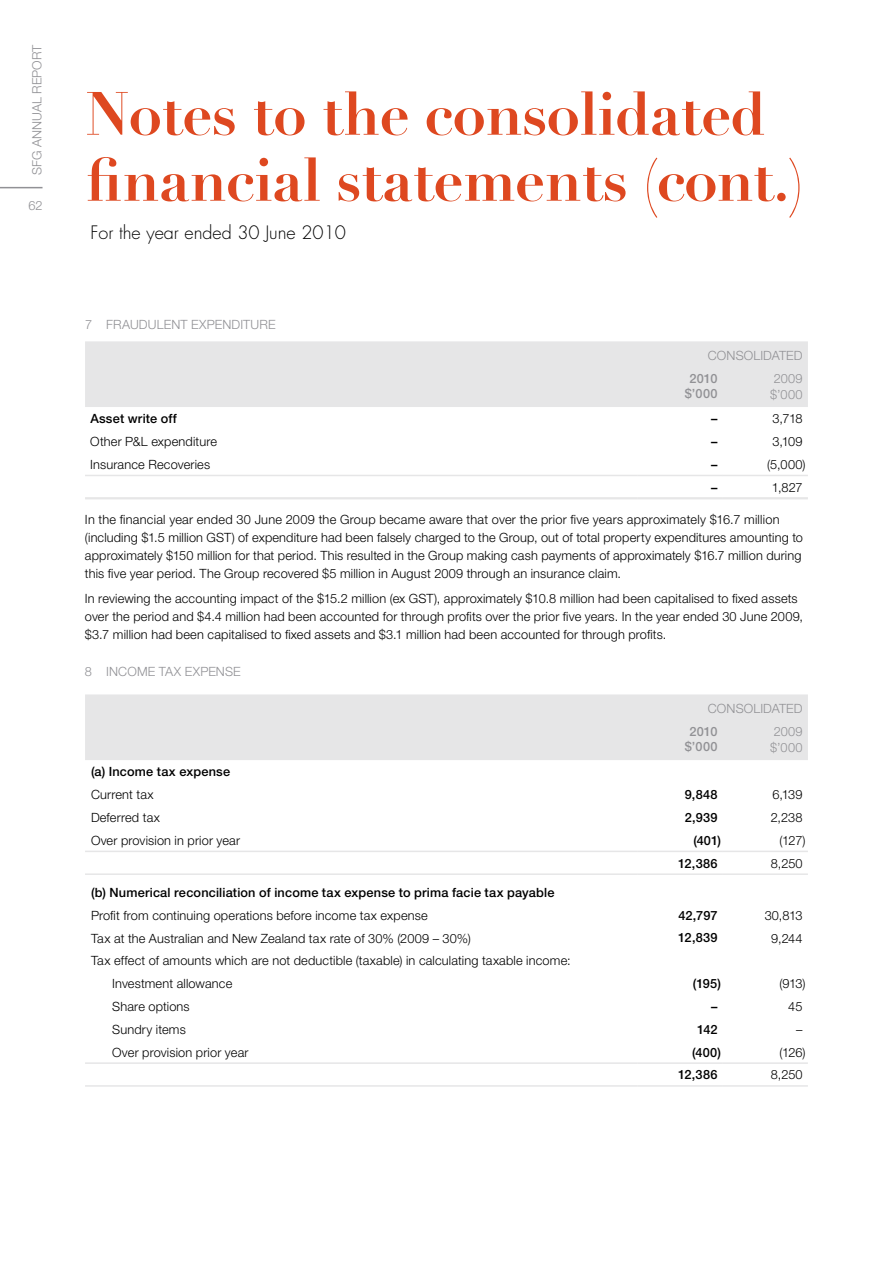
<style>
.page{position:relative;width:893px;height:1263px;background:#fff}
.page>*{position:absolute;margin:0;border:0;box-sizing:border-box;transform-origin:0 0}
.t1{font:700 60px/66px "Didot";letter-spacing:-.015em;color:#de4820}
.t2{font:300 18px "Futura";color:#000}
.t3{font:300 12.75px/18px "Helvetica Neue";letter-spacing:.01em;color:#000}
.t4{font:500 12.75px/23px "Helvetica Neue";letter-spacing:.015em;color:#000}
.t5{font:300 12.75px/15.8px "Helvetica Neue";letter-spacing:.01em;color:#919195}
.t6{font:500 12.75px/15.8px "Helvetica Neue";letter-spacing:.015em;color:#919195;text-align:center}
.s1{font-weight:300}
</style>
<div class="page">
<div style="left:85px;top:341px;width:723px;height:66px;background:#e6e6e7"></div>
<hr style="left:85px;top:475px;width:553px;height:1px;background:#e6e6e7">
<hr style="left:638px;top:475px;width:85px;height:1px;background:#e6e6e7">
<hr style="left:723px;top:475px;width:85px;height:1px;background:#e6e6e7">
<hr style="left:85px;top:497px;width:553px;height:2px;background:#e6e6e7">
<hr style="left:638px;top:497px;width:85px;height:2px;background:#e6e6e7">
<hr style="left:723px;top:497px;width:85px;height:2px;background:#e6e6e7">
<div style="left:85px;top:694px;width:723px;height:66px;background:#e6e6e7"></div>
<hr style="left:85px;top:851px;width:553px;height:1px;background:#e6e6e7">
<hr style="left:638px;top:851px;width:85px;height:1px;background:#e6e6e7">
<hr style="left:723px;top:851px;width:85px;height:1px;background:#e6e6e7">
<hr style="left:85px;top:873px;width:553px;height:2px;background:#e6e6e7">
<hr style="left:638px;top:873px;width:85px;height:2px;background:#e6e6e7">
<hr style="left:723px;top:873px;width:85px;height:2px;background:#e6e6e7">
<hr style="left:85px;top:1062px;width:553px;height:2px;background:#e6e6e7">
<hr style="left:638px;top:1062px;width:85px;height:2px;background:#e6e6e7">
<hr style="left:723px;top:1062px;width:85px;height:2px;background:#e6e6e7">
<hr style="left:85px;top:1085px;width:553px;height:2px;background:#e6e6e7">
<hr style="left:638px;top:1085px;width:85px;height:2px;background:#e6e6e7">
<hr style="left:723px;top:1085px;width:85px;height:2px;background:#e6e6e7">
<hr style="left:0;top:187px;width:43px;height:1px;background:#919195">
<p class="t5" style="left:29px;top:175px;width:132px;rotate:-90deg">SFG Annual Report</p>
<p class="t5" style="left:28px;top:198px;width:16px">62</p>
<p class="t1" style="left:85px;top:81px;width:720px">Notes to the consolidated financial statements (cont.)</p>
<p class="t2" style="left:91px;top:221px;width:257px">For the year ended 30 June 2010</p>
<p class="t5" style="left:85px;top:316px;width:192px">7 Fraudulent Expenditure</p>
<p class="t5" style="left:643px;top:347px;width:29px">Co</p>
<p class="t5" style="left:727px;top:347px;width:78px">nso lidated</p>
<p class="t6" style="left:685px;top:370px;width:34px">2010 $’000</p>
<p class="t5" style="left:770px;top:370px;width:34px">2009 $’000</p>
<p class="t4" style="left:90px;top:407px;width:88px">Asset write off</p>
<p class="t4" style="left:711px;top:407px;width:8px">–</p>
<p class="t3" style="left:773px;top:410px;width:31px">3,718</p>
<p class="t3" style="left:90px;top:432px;width:128px">Other P&amp;L expenditure</p>
<p class="t4" style="left:711px;top:430px;width:8px">–</p>
<p class="t3" style="left:772px;top:432px;width:32px">3,109</p>
<p class="t3" style="left:90px;top:455px;width:121px">Insurance Recoveries</p>
<p class="t4" style="left:711px;top:453px;width:8px">–</p>
<p class="t3" style="left:767px;top:455px;width:40px">(5,000)</p>
<p class="t4" style="left:711px;top:476px;width:8px">–</p>
<p class="t3" style="left:772px;top:478px;width:32px">1,827</p>
<p class="t3" style="left:85px;top:510px;width:696px">In the financial year ended 30 June 2009 the Group became aware that over the prior five years approximately $16.7 million (including $1.5 million GST</p>
<p class="t3" style="left:85px;top:528px;width:719px;text-align:justify;text-indent:147px">) of expenditure had been falsely charged to the Group, out of total property expenditures amounting to approximately $150 million for that period. This resulted in the Group making cash payments of approximately $16.7 million during this five year period. The Group recovered $5 million in August 2009 through an insurance claim.</p>
<p class="t3" style="left:85px;top:589px;width:334px">In reviewing the accounting impact of the $15.2 million (ex GST</p>
<p class="t3" style="left:85px;top:589px;width:720px;text-indent:349px">), approximately $10.8 million had been capitalised to fixed assets over the period and $4.4 million had been accounted for through profits over the prior five years. In the year ended 30 June 2009, $3.7 million had been capitalised to fixed assets and $3.1 million had been accounted for through profits.</p>
<p class="t5" style="left:85px;top:663px;width:157px">8 I ncome tax expense</p>
<p class="t5" style="left:643px;top:700px;width:29px">Co</p>
<p class="t5" style="left:727px;top:700px;width:78px">nso lidated</p>
<p class="t6" style="left:685px;top:723px;width:34px">2010 $’000</p>
<p class="t5" style="left:770px;top:723px;width:34px">2009 $’000</p>
<p class="t4" style="left:91px;top:760px;width:141px">(a) Income tax expense<br><span class="s1">Current tax</span></p>
<p class="t4" style="left:685px;top:783px;width:34px">9,848</p>
<p class="t3" style="left:773px;top:785px;width:31px">6,139</p>
<p class="t3" style="left:91px;top:808px;width:70px">Deferred tax</p>
<p class="t4" style="left:685px;top:806px;width:34px">2,939</p>
<p class="t3" style="left:771px;top:808px;width:33px">2,238</p>
<p class="t3" style="left:91px;top:831px;width:151px">Over provision in prior year</p>
<p class="t4" style="left:693px;top:829px;width:29px">(401)</p>
<p class="t3" style="left:780px;top:831px;width:28px">(127)</p>
<p class="t4" style="left:678px;top:851px;width:41px">12,386</p>
<p class="t3" style="left:771px;top:854px;width:33px">8,250</p>
<p class="t4" style="left:91px;top:881px;width:465px">(b) Numerical reconciliation of income tax expense to prima facie tax payable<br><span class="s1">Profit from continuing operations before income tax expense</span></p>
<p class="t4" style="left:678px;top:903px;width:41px">42,797</p>
<p class="t3" style="left:765px;top:906px;width:39px">30,813</p>
<p class="t3" style="left:91px;top:929px;width:381px">Tax at the Australian and New Zealand tax rate of 30% (2009 – 30%)</p>
<p class="t4" style="left:678px;top:926px;width:41px">12,839</p>
<p class="t3" style="left:771px;top:929px;width:33px">9,244</p>
<p class="t3" style="left:91px;top:949px;width:481px;line-height:22.8px">Tax effect of amounts which are not deductible (taxable) in calculating taxable income:<br>I nvestment allowance</p>
<p class="t4" style="left:693px;top:972px;width:30px">(195)</p>
<p class="t3" style="left:779px;top:974px;width:28px">(913)</p>
<p class="t3" style="left:91px;top:997px;width:100px">Share options</p>
<p class="t4" style="left:711px;top:995px;width:8px">–</p>
<p class="t3" style="left:788px;top:997px;width:16px">45</p>
<p class="t3" style="left:91px;top:1020px;width:96px">Sundry items</p>
<p class="t4" style="left:697px;top:1017px;width:22px">142</p>
<p class="t3" style="left:796px;top:1020px;width:8px">–</p>
<p class="t3" style="left:112px;top:1043px;width:138px">Over provision prior year</p>
<p class="t4" style="left:692px;top:1040px;width:30px">(400)</p>
<p class="t3" style="left:780px;top:1043px;width:28px">(126)</p>
<p class="t4" style="left:678px;top:1063px;width:41px">12,386</p>
<p class="t3" style="left:771px;top:1066px;width:33px">8,250</p>
</div>
